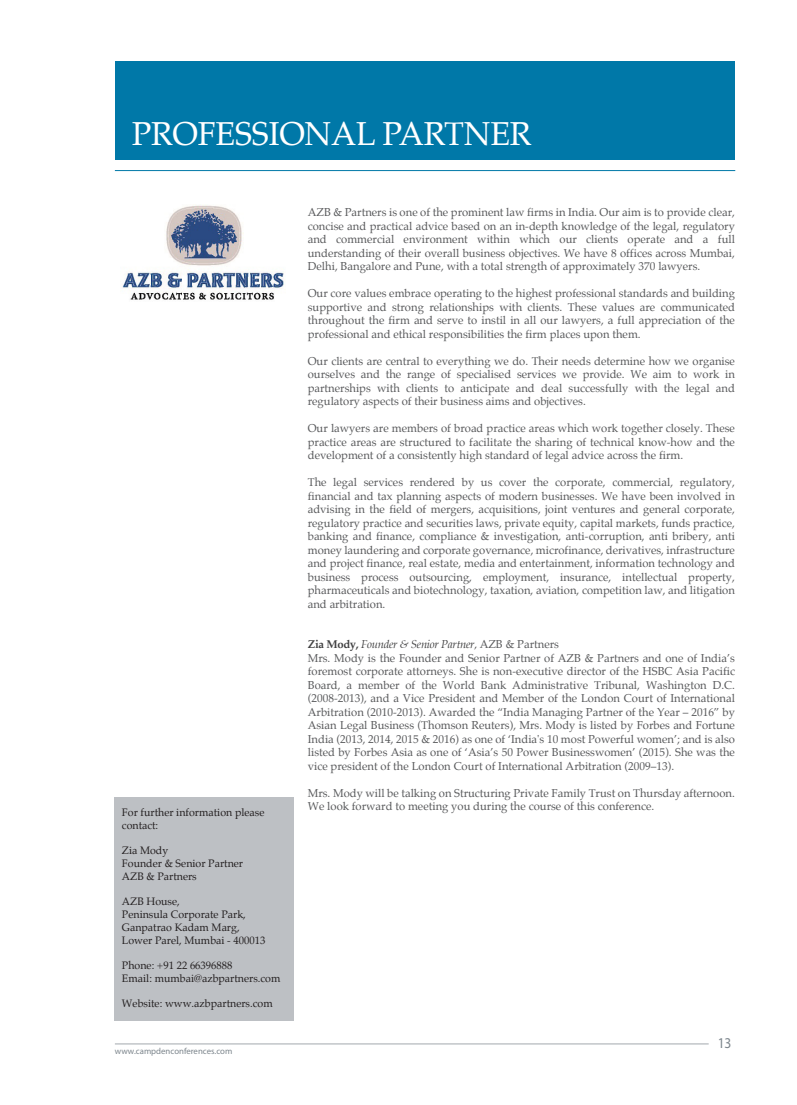
<style>
.page{position:relative;width:797px;height:1105px;background:#fff}
.page>*{position:absolute;margin:0;border:0;box-sizing:border-box;transform-origin:0 0}
.t1{font:32.5px "Palatino";letter-spacing:-.01em;color:#fff}
.t2{font:300 15px "Myriad Pro";color:#7c858c;scale:.9 1}
.t3{font:11.25px/13.5px "Palatino";color:#58595b;text-align:justify}
.t4{font:10.62px/12.8px "Palatino";color:#231f20}
.t5{font:8.75px "Myriad Pro";color:#7c858c}
.s1{font-weight:700;color:#404041}
.s2{font-style:italic;color:#404041}
</style>
<div class="page">
<hr style="left:115px;top:1043px;width:593px;height:1px;background:#a2a8ad">
<div style="left:115px;top:62px;width:620px;height:98px;background:#0078a8"></div>
<hr style="left:115px;top:170px;width:620px;height:1px;background:#0078a8">
<img style="left:121px;top:205px;width:165px;height:95px">
<div style="left:115px;top:797px;width:179px;height:223px;background:#bdc0c4"></div>
<h1 class="t1" style="left:132px;top:107px;width:401px">PROFESSIONAL PARTNER</h1>
<p class="t4" style="left:122px;top:806px;width:144px">For further information please contact:</p>
<p class="t4" style="left:122px;top:844px;width:123px">Zia Mody<br>Founder &amp; Senior Partner<br>AZB &amp; Partners</p>
<p class="t4" style="left:122px;top:895px;width:145px">AZB House,<br>Peninsula Corporate Park,<br>Ganpatrao Kadam Marg,<br>Lower Parel, Mumbai - 400013</p>
<p class="t4" style="left:122px;top:959px;width:160px">Phone: +91 22 66396888<br>Email: mumbai@azbpartners.com</p>
<p class="t4" style="left:122px;top:997px;width:152px">Website: www.azbpartners.com</p>
<p class="t5" style="left:115px;top:1045px;width:119px">www.campdenconferences.com</p>
<p class="t3" style="left:308px;top:205px;width:429px">AZB &amp; Partners is one of the prominent law firms in India. Our aim is to provide clear, concise and practical advice based on an in-depth knowledge of the legal, regulatory and commercial environment within which our clients operate and a full understanding of their overall business objectives. We have 8 offices across Mumbai, Delhi, Bangalore and Pune, with a total strength of approximately 370 lawyers.</p>
<p class="t3" style="left:308px;top:286px;width:429px">Our core values embrace operating to the highest professional standards and building supportive and strong relationships with clients. These values are communicated throughout the firm and serve to instil in all our lawyers, a full appreciation of the professional and ethical responsibilities the firm places upon them.</p>
<p class="t3" style="left:308px;top:354px;width:429px">Our clients are central to everything we do. Their needs determine how we organise ourselves and the range of specialised services we provide. We aim to work in partnerships with clients to anticipate and deal successfully with the legal and regulatory aspects of their business aims and objectives.</p>
<p class="t3" style="left:308px;top:421px;width:428px">Our lawyers are members of broad practice areas which work together closely. These practice areas are structured to facilitate the sharing of technical know-how and the development of a consistently high standard of legal advice across the firm.</p>
<p class="t3" style="left:308px;top:475px;width:429px">The legal services rendered by us cover the corporate, commercial, regulatory, financial and tax planning aspects of modern businesses. We have been involved in advising in the field of mergers, acquisitions, joint ventures and general corporate, regulatory practice and securities laws, private equity, capital markets, funds practice, banking and finance, compliance &amp; investigation, anti-corruption, anti bribery, anti money laundering and corporate governance, microfinance, derivatives, infrastructure and project finance, real estate, media and entertainment, information technology and business process outsourcing, employment, insurance, intellectual property, pharmaceuticals and biotechnology, taxation, aviation, competition law, and litigation and arbitration.</p>
<p class="t3" style="left:308px;top:637px;width:429px;text-align:left"><span class="s1">Zia Mody,</span> <span class="s2">Founder &amp; Senior Partner,</span> AZB &amp; Partners<br>Mrs. Mody is the Founder and Senior Partner of AZB &amp; Partners and one of India’s foremost corporate attorneys. She is non-executive director of the HSBC Asia Pacific Board, a member of the World Bank Administrative Tribunal, Washington D.C. (2008-2013), and a Vice President and Member of the London Court of International Arbitration (2010-2013). Awarded the “India Managing Partner of the Year – 2016” by Asian Legal Business (Thomson Reuters), Mrs. Mody is listed by Forbes and Fortune India (2013, 2014, 2015 &amp; 2016) as one of ‘India's 10 most Powerful women’; and is also listed by Forbes Asia as one of ‘Asia’s 50 Power Businesswomen’ (2015). She was the vice president of the London Court of International Arbitration (2009–13).</p>
<p class="t3" style="left:308px;top:786px;width:428px">Mrs. Mody will be talking on Structuring Private Family Trust on Thursday afternoon.<br>We look forward to meeting you during the course of this conference.</p>
<h2 class="t2" style="left:717px;top:1034px;width:17px">13</h2>
</div>
